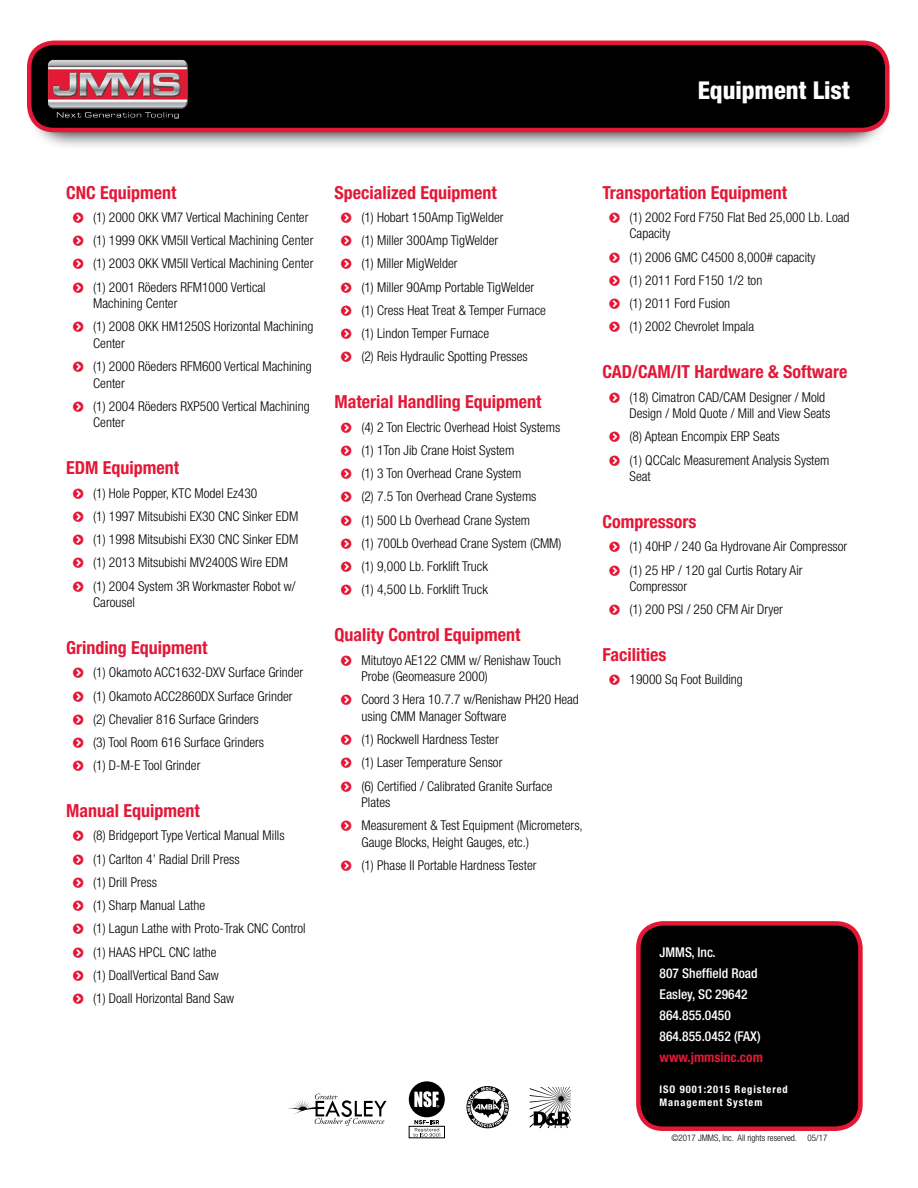
<style>
.page{position:relative;width:918px;height:1188px;background:#fff}
.page>*{position:absolute;margin:0;border:0;box-sizing:border-box;transform-origin:0 0}
.t1{font:800 condensed 24.6px "Helvetica Neue";color:#fff}
.t2{font:700 condensed 18px "Helvetica Neue";color:#e31837}
.t3{font:300 condensed 13.5px/23.2px "Helvetica Neue";color:#000}
.t4{font:500 condensed 13.5px/21px "Helvetica Neue";color:#fff}
.t5{font:700 condensed 13.5px "Helvetica Neue";color:#e31837}
.t6{font:700 condensed 10.5px/12.6px "Helvetica Neue";letter-spacing:.09em;color:#fff}
.t7{font:300 condensed 9px "Helvetica Neue";color:#000}
</style>
<div class="page">
<svg style="left:530px;top:1087px;width:41px;height:41px"></svg>
<svg style="left:466px;top:1086px;width:43px;height:42px"></svg>
<svg style="left:288px;top:1094px;width:99px;height:32px"></svg>
<svg style="left:409px;top:1081px;width:36px;height:56px"></svg>
<div style="left:24px;top:45px;width:868px;height:105px;background:#000;opacity:.8"></div>
<div style="left:29px;top:43px;width:858px;height:87px;background:#000;border-radius:25px"></div>
<div style="left:27px;top:41px;width:862px;height:91px;border:4px solid #e31837;border-radius:25px"></div>
<img style="left:48px;top:59px;width:139px;height:60px">
<div style="left:638px;top:923px;width:222px;height:206px;background:#000;border-radius:25px"></div>
<div style="left:636px;top:921px;width:227px;height:210px;border:4px solid #e31837;border-radius:25px"></div>
<h1 class="t1" style="left:698px;top:75px;width:154px">Equipment List</h1>
<h2 class="t2" style="left:66px;top:181px;width:112px">CNC Equipment</h2>
<p class="t3" style="left:93px;top:205px;width:222px">(1) 2000 OKK VM7 Vertical Machining Center (1) 1999 OKK VM5II Vertical Machining Center (1) 2003 OKK VM5II Vertical Machining Center (1) 2001 Röeders RFM1000 Vertical</p>
<p class="t3" style="left:93px;top:292px;width:222px">Machining Center<br>(1) 2008 OKK HM1250S Horizontal Machining</p>
<p class="t3" style="left:93px;top:331px;width:220px">Center<br>(1) 2000 Röeders RFM600 Vertical Machining</p>
<p class="t3" style="left:93px;top:371px;width:218px">Center<br>(1) 2004 Röeders RXP500 Vertical Machining</p>
<p class="t3" style="left:93px;top:411px;width:33px">Center</p>
<h2 class="t2" style="left:66px;top:457px;width:114px">EDM Equipment</h2>
<p class="t3" style="left:93px;top:481px;width:207px">(1) Hole Popper, KTC Model Ez430<br>(1) 1997 Mitsubishi EX30 CNC Sinker EDM (1) 1998 Mitsubishi EX30 CNC Sinker EDM (1) 2013 Mitsubishi MV2400S Wire EDM (1) 2004 System 3R Workmaster Robot w/</p>
<p class="t3" style="left:93px;top:591px;width:43px">Carousel</p>
<h2 class="t2" style="left:66px;top:637px;width:143px">Grinding Equipment</h2>
<p class="t3" style="left:93px;top:661px;width:212px">(1) Okamoto ACC1632-DXV Surface Grinder (1) Okamoto ACC2860DX Surface Grinder (2) Chevalier 816 Surface Grinders<br>(3) Tool Room 616 Surface Grinders<br>(1) D-M-E Tool Grinder</p>
<h2 class="t2" style="left:66px;top:800px;width:135px">Manual Equipment</h2>
<p class="t3" style="left:93px;top:824px;width:214px">(8) Bridgeport Type Vertical Manual Mills<br>(1) Carlton 4’ Radial Drill Press<br>(1) Drill Press<br>(1) Sharp Manual Lathe<br>(1) Lagun Lathe with Proto-Trak CNC Control (1) HAAS HPCL CNC lathe<br>(1) DoallVertical Band Saw<br>(1) Doall Horizontal Band Saw</p>
<h2 class="t2" style="left:334px;top:181px;width:164px">Specialized Equipment</h2>
<p class="t3" style="left:361px;top:205px;width:186px">(1) Hobart 150Amp TigWelder<br>(1) Miller 300Amp TigWelder<br>(1) Miller MigWelder<br>(1) Miller 90Amp Portable TigWelder (1) Cress Heat Treat &amp; Temper Furnace (1) Lindon Temper Furnace<br>(2) Reis Hydraulic Spotting Presses</p>
<h2 class="t2" style="left:334px;top:391px;width:209px">Material Handling Equipment</h2>
<p class="t3" style="left:361px;top:415px;width:202px">(4) 2 Ton Electric Overhead Hoist Systems (1) 1Ton Jib Crane Hoist System<br>(1) 3 Ton Overhead Crane System<br>(2) 7.5 Ton Overhead Crane Systems<br>(1) 500 Lb Overhead Crane System<br>(1) 700Lb Overhead Crane System (CMM) (1) 9,000 Lb. Forklift Truck<br>(1) 4,500 Lb. Forklift Truck</p>
<h2 class="t2" style="left:334px;top:624px;width:188px">Quality Control Equipment</h2>
<p class="t3" style="left:361px;top:651px;width:201px;line-height:16.5px">Mitutoyo AE122 CMM w/ Renishaw Touch<br>Probe (Geomeasure 2000)</p>
<p class="t3" style="left:361px;top:691px;width:219px;line-height:16.5px">Coord 3 Hera 10.7.7 w/Renishaw PH20 Head using CMM Manager Software</p>
<p class="t3" style="left:361px;top:728px;width:193px">(1) Rockwell Hardness Tester<br>(1) Laser Temperature Sensor<br>(6) Certified / Calibrated Granite Surface</p>
<p class="t3" style="left:361px;top:791px;width:223px">Plates<br>Measurement &amp; Test Equipment (Micrometers,</p>
<p class="t3" style="left:361px;top:830px;width:177px">Gauge Blocks, Height Gauges, etc.) (1) Phase II Portable Hardness Tester</p>
<h2 class="t2" style="left:603px;top:181px;width:186px">Transportation Equipment</h2>
<p class="t3" style="left:630px;top:209px;width:221px;line-height:16.5px">(1) 2002 Ford F750 Flat Bed 25,000 Lb. Load<br>Capacity</p>
<p class="t3" style="left:630px;top:245px;width:187px">(1) 2006 GMC C4500 8,000# capacity (1) 2011 Ford F150 1/2 ton<br>(1) 2011 Ford Fusion<br>(1) 2002 Chevrolet Impala</p>
<h2 class="t2" style="left:603px;top:361px;width:246px">CAD/CAM/IT Hardware &amp; Software</h2>
<p class="t3" style="left:630px;top:388px;width:202px;line-height:16.5px">(18) Cimatron CAD/CAM Designer / Mold<br>Design / Mold Quote / Mill and View Seats</p>
<p class="t3" style="left:630px;top:425px;width:201px">(8) Aptean Encompix ERP Seats<br>(1) QCCalc Measurement Analysis System</p>
<p class="t3" style="left:630px;top:465px;width:23px">Seat</p>
<h2 class="t2" style="left:603px;top:511px;width:95px">Compressors</h2>
<p class="t3" style="left:630px;top:535px;width:219px">(1) 40HP / 240 Ga Hydrovane Air Compressor (1) 25 HP / 120 gal Curtis Rotary Air</p>
<p class="t3" style="left:630px;top:575px;width:155px">Compressor<br>(1) 200 PSI / 250 CFM Air Dryer</p>
<h2 class="t2" style="left:603px;top:644px;width:65px">Facilities</h2>
<p class="t3" style="left:630px;top:668px;width:115px">19000 Sq Foot Building</p>
<p class="t4" style="left:660px;top:941px;width:103px">JMMS, Inc.<br>807 Sheffield Road<br>Easley, SC 29642<br>864.855.0450<br>864.855.0452 (FAX)</p>
<p class="t5" style="left:660px;top:1049px;width:105px">www.jmmsinc.com</p>
<p class="t6" style="left:660px;top:1083px;width:130px">ISO 9001:2015 Registered<br>Management System</p>
<p class="t7" style="left:671px;top:1133px;width:157px">©2017 JMMS, Inc. All rights reserved. 05/17</p>
</div>
